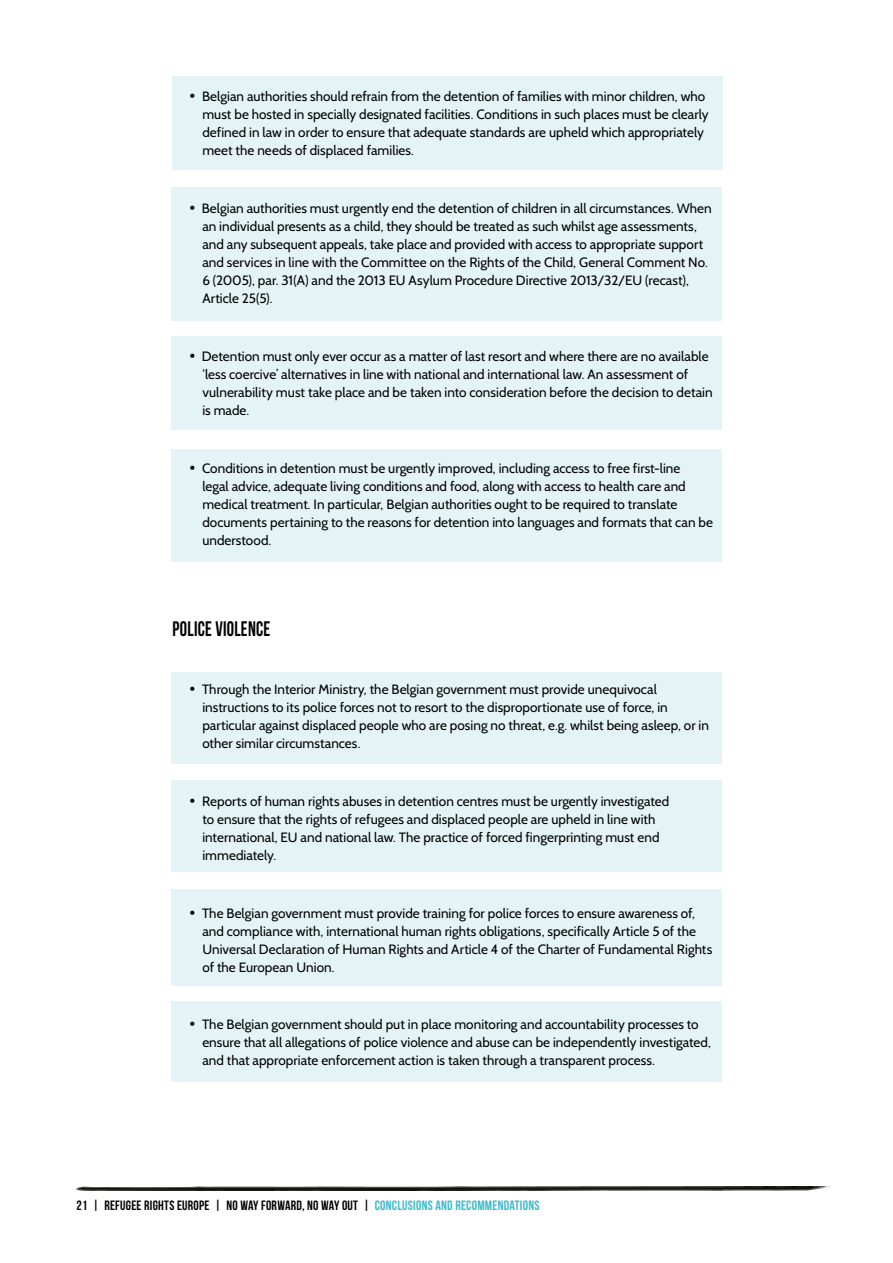
<style>
.page{position:relative;width:893px;height:1263px;background:#fff}
.page>*{position:absolute;margin:0;border:0;box-sizing:border-box;transform-origin:0 0}
.t1{font:700 21px "Bebas Neue";letter-spacing:.015em;color:#000;scale:.88 1}
.t2{font:13.5px/18px "Cabin";letter-spacing:.005em;color:#000}
.t3{font:700 13.5px "Bebas Neue";letter-spacing:.02em;color:#000}
.s1{font-family:"Bebas Neue";font-weight:700;font-size:15px}
.s2{color:#3abacd}
</style>
<div class="page">
<div style="left:171px;top:672px;width:550px;height:91px;background:#e3f3f6"></div>
<div style="left:171px;top:780px;width:550px;height:91px;background:#e3f3f6"></div>
<div style="left:171px;top:889px;width:550px;height:96px;background:#e3f3f6"></div>
<div style="left:171px;top:1002px;width:550px;height:80px;background:#e3f3f6"></div>
<img style="left:76px;top:1186px;width:755px;height:4px">
<div style="left:173px;top:77px;width:550px;height:93px;background:#e3f3f6"></div>
<div style="left:171px;top:337px;width:550px;height:93px;background:#e3f3f6"></div>
<div style="left:171px;top:187px;width:550px;height:134px;background:#e3f3f6"></div>
<div style="left:171px;top:449px;width:550px;height:113px;background:#e3f3f6"></div>
<p class="t2" style="left:202px;top:87px;width:508px;text-indent:-13px"><span class="s1">•</span> Belgian authorities should refrain from the detention of families with minor children, who must be hosted in specially designated facilities. Conditions in such places must be clearly defined in law in order to ensure that adequate standards are upheld which appropriately meet the needs of displaced families.</p>
<p class="t2" style="left:202px;top:199px;width:511px;text-indent:-13px"><span class="s1">•</span> Belgian authorities must urgently end the detention of children in all circumstances. When an individual presents as a child, they should be treated as such whilst age assessments, and any subsequent appeals, take place and provided with access to appropriate support and services in line with the Committee on the Rights of the Child, General Comment No.<br>6 (2005), par. 31(A) and the 2013 EU Asylum Procedure Directive 2013/32/EU (recast), Article 25(5).</p>
<p class="t2" style="left:202px;top:347px;width:512px;text-indent:-13px"><span class="s1">•</span> Detention must only ever occur as a matter of last resort and where there are no available ‘less coercive’ alternatives in line with national and international law. An assessment of vulnerability must take place and be taken into consideration before the decision to detain is made.</p>
<p class="t2" style="left:202px;top:459px;width:512px;text-indent:-13px"><span class="s1">•</span> Conditions in detention must be urgently improved, including access to free first-line<br>legal advice, adequate living conditions and food, along with access to health care and medical treatment. In particular, Belgian authorities ought to be required to translate documents pertaining to the reasons for detention into languages and formats that can be understood.</p>
<h1 class="t1" style="left:173px;top:617px;width:113px">POLICE VIOLENCE</h1>
<p class="t2" style="left:202px;top:680px;width:508px;text-indent:-13px"><span class="s1">•</span> Through the Interior Ministry, the Belgian government must provide unequivocal instructions to its police forces not to resort to the disproportionate use of force, in particular against displaced people who are posing no threat, e.g. whilst being asleep, or in other similar circumstances.</p>
<p class="t2" style="left:202px;top:792px;width:468px;text-indent:-13px"><span class="s1">•</span> Reports of human rights abuses in detention centres must be urgently investigated to ensure that the rights of refugees and displaced people are upheld in line with international, EU and national law. The practice of forced fingerprinting must end immediately.</p>
<p class="t2" style="left:202px;top:904px;width:511px;text-indent:-13px"><span class="s1">•</span> The Belgian government must provide training for police forces to ensure awareness of, and compliance with, international human rights obligations, specifically Article 5 of the Universal Declaration of Human Rights and Article 4 of the Charter of Fundamental Rights of the European Union.</p>
<p class="t2" style="left:202px;top:1015px;width:510px;text-indent:-13px"><span class="s1">•</span> The Belgian government should put in place monitoring and accountability processes to ensure that all allegations of police violence and abuse can be independently investigated, and that appropriate enforcement action is taken through a transparent process.</p>
<p class="t3" style="left:77px;top:1197px;width:464px">21 | REFUGEE RIGHTS EUROPE | NO WAY FORWARD, NO WAY OUT | <span class="s2">CONCLUSIONS AND RECOMMENDATIONS</span></p>
</div>
